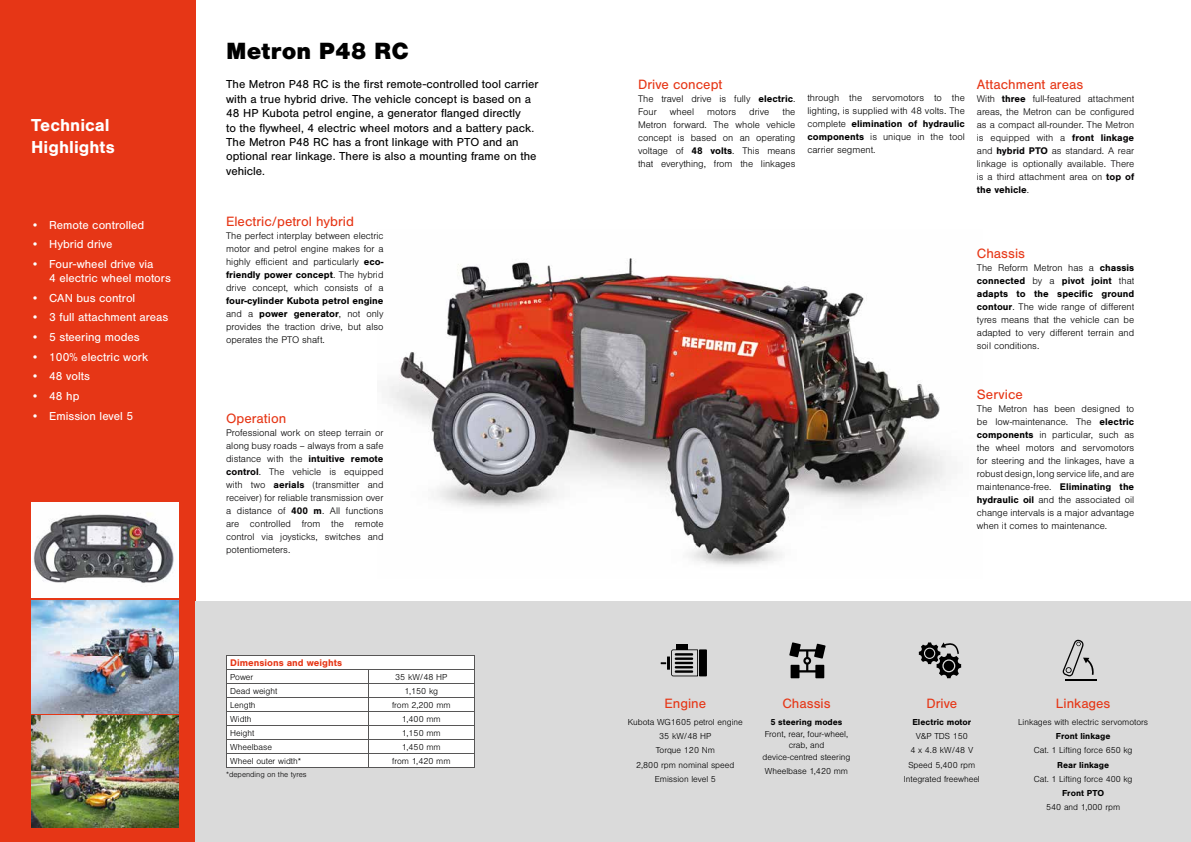
<style>
.page{position:relative;width:1191px;height:842px;background:#fff}
.page>*{position:absolute;margin:0;border:0;box-sizing:border-box;transform-origin:0 0}
.t1{font:900 24.3px "Nimbus San";color:#000}
.t2{font:700 18px/21.6px "Nimbus San";color:#fff}
.t3{font:14px "Nimbus San";color:#e63616}
.t4{font:12px/14.4px "Nimbus San";color:#000}
.t5{font:12px/14px "Nimbus San";color:#fff}
.t6{font:300 10px/13px "Nimbus San";color:#000;text-align:justify}
.t7{font:300 10px/13px "Nimbus San";color:#050405;text-align:justify}
.t8{font:700 10px "Nimbus San";color:#e63616}
.t9{font:300 9px/14.1px "Nimbus San";color:#000;text-align:center}
.t10{font:700 9px "Nimbus San";color:#000}
.t11{font:300 8px "Nimbus San";color:#050405}
.s1{font-weight:700}
</style>
<div class="page">
<div style="left:0;top:0;width:196px;height:842px;background:#e63616"></div>
<div style="left:196px;top:601px;width:995px;height:241px;background:#dadada"></div>
<div style="left:699px;top:649px;width:8px;height:27px;background:#000"></div>
<div style="left:677px;top:644px;width:11px;height:6px;background:#000"></div>
<svg style="left:660px;top:649px;width:38px;height:27px"></svg>
<svg style="left:789px;top:642px;width:36px;height:36px"></svg>
<hr style="left:1065px;top:679px;width:32px;height:2px;background:#000">
<svg style="left:1062px;top:640px;width:32px;height:36px"></svg>
<svg style="left:918px;top:642px;width:43px;height:36px"></svg>
<img style="left:389px;top:258px;width:557px;height:307px">
<svg style="left:226px;top:655px;width:249px;height:113px"></svg>
<hr style="left:226px;top:767px;width:142px;height:1px;background:#575656">
<hr style="left:368px;top:767px;width:106px;height:1px;background:#575656">
<img style="left:31px;top:716px;width:148px;height:112px">
<img style="left:31px;top:600px;width:148px;height:113px">
<img style="left:31px;top:502px;width:148px;height:95px">
<h2 class="t2" style="left:31px;top:115px;width:85px">Technical<br>Highlights</h2>
<p class="t5" style="left:31px;top:218px;width:115px">• Remote controlled</p>
<p class="t5" style="left:31px;top:237px;width:83px">• Hybrid drive</p>
<p class="t5" style="left:49px;top:257px;width:123px;text-indent:-18px">• Four-wheel drive via<br>4 electric wheel motors</p>
<p class="t5" style="left:31px;top:291px;width:106px">• CAN bus control</p>
<p class="t5" style="left:31px;top:310px;width:139px">• 3 full attachment areas</p>
<p class="t5" style="left:31px;top:330px;width:110px">• 5 steering modes</p>
<p class="t5" style="left:31px;top:350px;width:118px">• 100% electric work</p>
<p class="t5" style="left:31px;top:369px;width:60px">• 48 volts</p>
<p class="t5" style="left:31px;top:389px;width:50px">• 48 hp</p>
<p class="t5" style="left:31px;top:409px;width:103px">• Emission level 5</p>
<h1 class="t1" style="left:226px;top:37px;width:184px">Metron P48 RC</h1>
<p class="t4" style="left:226px;top:77px;width:314px">The Metron P48 RC is the first remote-controlled tool carrier with a true hybrid drive. The vehicle concept is based on a 48 HP Kubota petrol engine, a generator flanged directly<br>to the flywheel, 4 electric wheel motors and a battery pack.<br>The Metron P48 RC has a front linkage with PTO and an optional rear linkage. There is also a mounting frame on the vehicle.</p>
<h3 class="t3" style="left:638px;top:77px;width:86px">Drive concept</h3>
<p class="t6" style="left:638px;top:93px;width:159px">The travel drive is fully <span class="s1">electric</span>.<br>Four</p>
<p class="t6" style="left:638px;top:106px;width:159px;text-indent:144px">the Metron forward. The whole vehicle concept is based on an operating voltage of <span class="s1">48 volts</span>. This means that everything, from the linkages</p>
<p class="t6" style="left:670px;top:106px;width:26px">wheel</p>
<p class="t6" style="left:707px;top:106px;width:30px">motors</p>
<p class="t6" style="left:749px;top:106px;width:22px">drive</p>
<h3 class="t3" style="left:226px;top:214px;width:129px">Electric/petrol hybrid</h3>
<p class="t6" style="left:226px;top:229px;width:159px">The perfect interplay between electric motor and petrol engine makes for a highly efficient and particularly <span class="s1">eco&shy;friendly power concept</span>. The hybrid drive concept, which consists of a</p>
<p class="t6" style="left:226px;top:294px;width:159px"><span class="s1">four-cylinder Kubota petrol engine </span>and a <span class="s1">power generator</span>, not only provides the traction drive, but also operates the PTO shaft.</p>
<p class="t6" style="left:807px;top:91px;width:159px">through the servomotors to the lighting, is supplied with 48 volts. The complete <span class="s1">elimination of hydraulic components</span> is unique in the tool carrier segment.</p>
<h3 class="t3" style="left:977px;top:77px;width:108px">Attachment areas</h3>
<p class="t7" style="left:977px;top:93px;width:159px">With <span class="s1">three</span> full-featured attachment areas, the Metron can be configured as a compact all-rounder. The Metron is equipped with a <span class="s1">front linkage </span>and <span class="s1">hybrid PTO</span> as standard. A rear linkage is optionally available. There is a third attachment area on <span class="s1">top of the vehicle</span>.</p>
<h3 class="t3" style="left:977px;top:246px;width:50px">Chassis</h3>
<p class="t6" style="left:977px;top:262px;width:159px">The Reform Metron has a <span class="s1">chassis connected</span> by a <span class="s1">pivot joint</span> that <span class="s1">adapts to the specific ground contour</span>. The wide range of different tyres means that the vehicle can be adapted to very different terrain and soil conditions.</p>
<h3 class="t3" style="left:226px;top:411px;width:62px">Operation</h3>
<p class="t7" style="left:226px;top:426px;width:159px">Professional work on steep terrain or along busy roads – always from a safe distance with the <span class="s1">intuitive remote control</span>. The vehicle is equipped with two <span class="s1">aerials</span> (transmitter and receiver) for reliable transmission over a distance of <span class="s1">400 m</span>. All functions are controlled from the remote control via joysticks, switches and potentiometers.</p>
<h3 class="t3" style="left:977px;top:387px;width:48px">Service</h3>
<p class="t6" style="left:977px;top:402px;width:159px">The Metron has been designed to be low-maintenance. The <span class="s1">electric components</span> in particular, such as the wheel motors and servomotors for steering and the linkages, have a robust design, long service life, and are maintenance-free. <span class="s1">Eliminating the hydraulic oil</span> and the associated oil change intervals is a major advantage when it comes to maintenance.</p>
<p class="t8" style="left:230px;top:657px;width:113px">Dimensions and weights</p>
<p class="t9" style="left:230px;top:670px;width:25px">Power</p>
<p class="t9" style="left:395px;top:670px;width:54px">35 kW/48 HP</p>
<p class="t9" style="left:230px;top:684px;width:49px">Dead weight</p>
<p class="t9" style="left:404px;top:684px;width:35px">1,150 kg</p>
<p class="t9" style="left:230px;top:698px;width:27px">Length</p>
<p class="t9" style="left:392px;top:698px;width:60px">from 2,200 mm</p>
<p class="t9" style="left:230px;top:712px;width:23px">Width</p>
<p class="t9" style="left:402px;top:712px;width:40px">1,400 mm</p>
<p class="t9" style="left:230px;top:726px;width:26px">Height</p>
<p class="t9" style="left:402px;top:726px;width:40px">1,150 mm</p>
<p class="t9" style="left:230px;top:740px;width:43px">Wheelbase</p>
<p class="t9" style="left:402px;top:740px;width:40px">1,450 mm</p>
<p class="t9" style="left:230px;top:754px;width:72px">Wheel outer width*</p>
<p class="t9" style="left:392px;top:754px;width:60px">from 1,420 mm</p>
<p class="t11" style="left:226px;top:770px;width:82px">*depending on the tyres</p>
<h3 class="t3" style="left:664px;top:695px;width:43px">Engine</h3>
<p class="t9" style="left:628px;top:715px;width:117px">Kubota WG1605 petrol engine<br>35 kW/48 HP<br>Torque 120 Nm<br>2,800 rpm nominal speed<br>Emission level 5</p>
<h3 class="t3" style="left:782px;top:695px;width:50px">Chassis</h3>
<p class="t10" style="left:770px;top:717px;width:73px">5 steering modes</p>
<p class="t9" style="left:762px;top:728px;width:89px;line-height:11.6px">Front, rear, four-wheel, crab, and device-centred steering</p>
<p class="t9" style="left:765px;top:764px;width:85px">Wheelbase 1,420 mm</p>
<h3 class="t3" style="left:926px;top:695px;width:32px">Drive</h3>
<p class="t10" style="left:912px;top:717px;width:60px">Electric motor</p>
<p class="t9" style="left:904px;top:729px;width:78px">V&amp;P TDS 150<br>4 x 4.8 kW/48 V<br>Speed 5,400 rpm<br>Integrated freewheel</p>
<h3 class="t3" style="left:1056px;top:695px;width:56px">Linkages</h3>
<p class="t9" style="left:1018px;top:715px;width:131px">Linkages with electric servomotors</p>
<p class="t10" style="left:1056px;top:731px;width:56px">Front linkage</p>
<p class="t9" style="left:1033px;top:744px;width:100px">Cat. 1 Lifting force 650 kg</p>
<p class="t10" style="left:1057px;top:759px;width:54px">Rear linkage</p>
<p class="t9" style="left:1033px;top:772px;width:100px">Cat. 1 Lifting force 400 kg</p>
<p class="t10" style="left:1062px;top:788px;width:43px">Front PTO</p>
<p class="t9" style="left:1046px;top:800px;width:75px">540 and 1,000 rpm</p>
</div>
